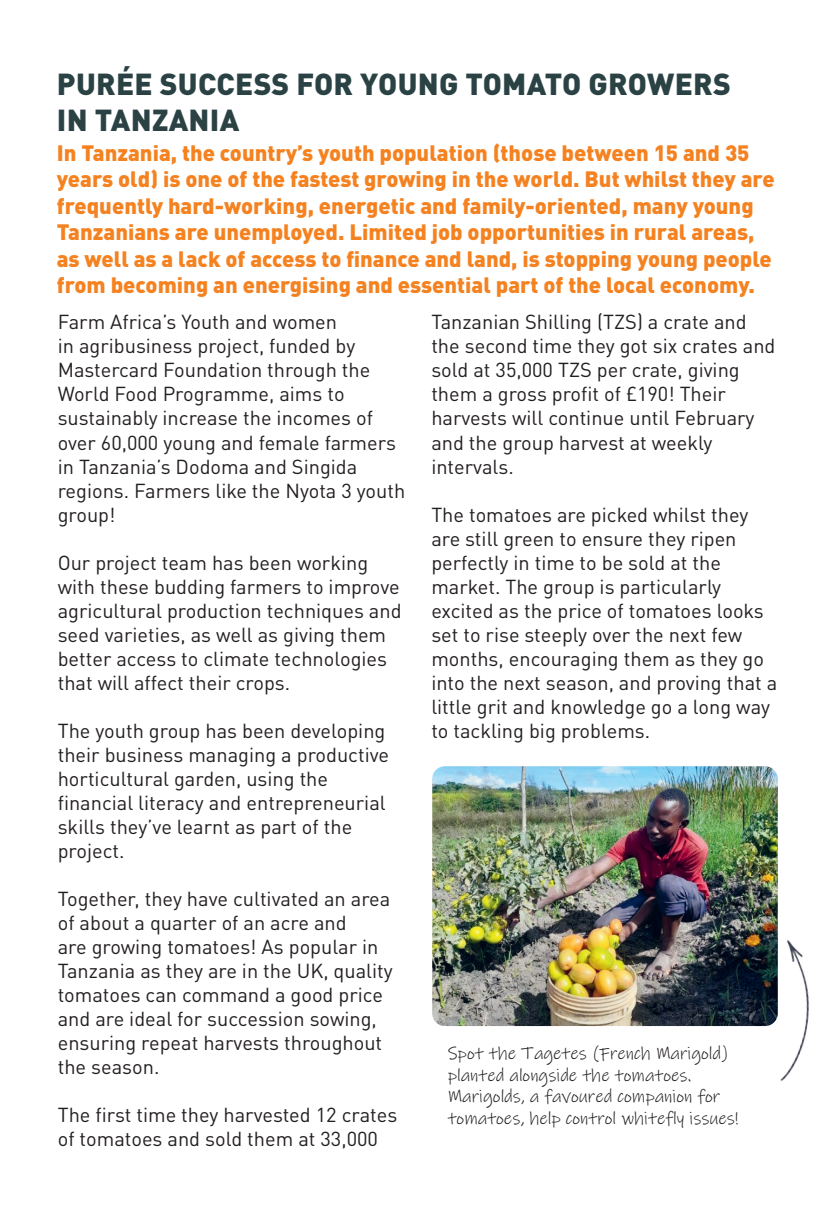
<style>
.page{position:relative;width:833px;height:1222px;background:#fff}
.page>*{position:absolute;margin:0;border:0;box-sizing:border-box;transform-origin:0 0}
.t1{font:900 30px/36px "DIN Pro";letter-spacing:.01em;color:#2b4244}
.t2{font:900 22px/26.4px "DIN Pro";color:#f58220}
.t3{font:20px/24px "DIN Pro";color:#231f20}
.t4{font:18px/21.6px "Ink Free";color:#231f20}
</style>
<div class="page">
<img style="left:433px;top:767px;width:343px;height:257px">
<div style="left:430px;top:764px;width:349px;height:263px;border:2px solid #fff;border-radius:14px"></div>
<img style="left:763px;top:926px;width:46px;height:155px">
<h1 class="t1" style="left:57px;top:64px;width:675px">PURÉE SUCCESS FOR YOUNG TOMATO GROWERS<br>IN TANZANIA</h1>
<p class="t2" style="left:57px;top:139px;width:719px">In Tanzania, the country’s youth population (those between 15 and 35 years old) is one of the fastest growing in the world. But whilst they are frequently hard-working, energetic and family-oriented, many young Tanzanians are unemployed. Limited job opportunities in rural areas, as well as a lack of access to finance and land, is stopping young people from becoming an energising and essential part of the local economy.</p>
<p class="t3" style="left:58px;top:308px;width:349px">Farm Africa’s Youth and women<br>in agribusiness project, funded by<br>Mastercard Foundation through the<br>World Food Programme, aims to sustainably increase the incomes of over 60,000 young and female farmers in Tanzania’s Dodoma and Singida regions. Farmers like the Nyota 3 youth group!</p>
<p class="t3" style="left:58px;top:548px;width:345px">Our project team has been working with these budding farmers to improve agricultural production techniques and seed varieties, as well as giving them better access to climate technologies that will affect their crops.</p>
<p class="t3" style="left:58px;top:716px;width:333px">The youth group has been developing their business managing a productive horticultural garden, using the financial literacy and entrepreneurial skills they’ve learnt as part of the project.</p>
<p class="t3" style="left:58px;top:884px;width:336px">Together, they have cultivated an area of about a quarter of an acre and<br>are growing tomatoes! As popular in<br>Tanzania as they are in the UK, quality tomatoes can command a good price and are ideal for succession sowing, ensuring repeat harvests throughout the season.</p>
<p class="t3" style="left:58px;top:1100px;width:341px">The first time they harvested 12 crates of tomatoes and sold them at 33,000</p>
<p class="t3" style="left:431px;top:308px;width:346px">Tanzanian Shilling (TZS) a crate and the second time they got six crates and sold at 35,000 TZS per crate, giving them a gross profit of £190! Their harvests will continue until February and the group harvest at weekly intervals.</p>
<p class="t3" style="left:431px;top:500px;width:347px">The tomatoes are picked whilst they are still green to ensure they ripen perfectly in time to be sold at the market. The group is particularly excited as the price of tomatoes looks set to rise steeply over the next few months, encouraging them as they go into the next season, and proving that a little grit and knowledge go a long way to tackling big problems.</p>
<p class="t4" style="left:448px;top:1042px;width:292px">Spot the Tagetes (French Marigold) planted alongside the tomatoes.<br>Marigolds, a favoured companion for tomatoes, help control whitefly issues!</p>
</div>
